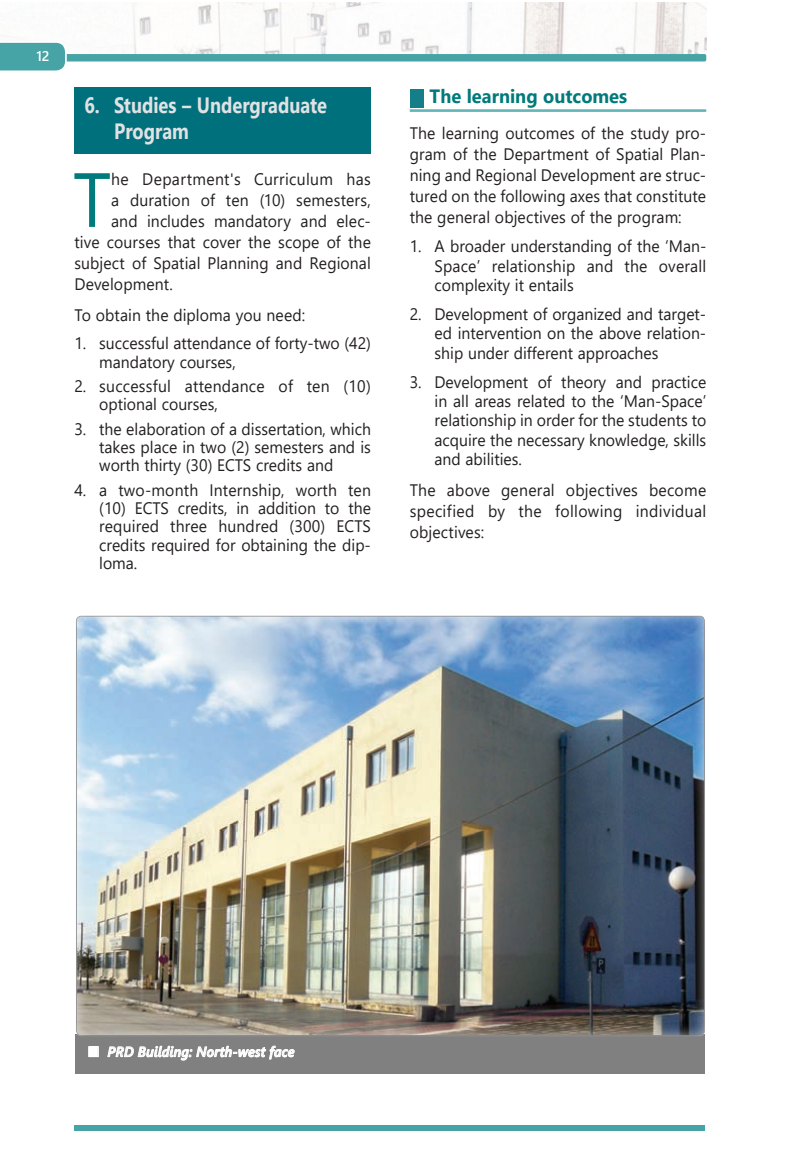
<style>
.page{position:relative;width:794px;height:1166px;background:#fff}
.page>*{position:absolute;margin:0;border:0;box-sizing:border-box;transform-origin:0 0}
.t1{font:76.65px "Segoe UI";color:#007a7b;scale:.95 1}
.t2{font:700 22.05px/26.2px "Segoe UI";color:#e1e2e4;scale:.83 1}
.t3{font:700 19.25px "Segoe UI";color:#007a7b;scale:.95 1}
.t4{font:16.62px/18.4px "Segoe UI";color:#231f20;text-align:justify;scale:.95 1}
.t5{font:16.62px "Segoe UI";letter-spacing:.02em;color:#231f20;scale:.95 1}
.t6{font:italic 600 14px "Segoe UI";letter-spacing:.01em;color:#fff;scale:.95 1}
.t7{font:600 14px "Segoe UI";color:#fff}
</style>
<div class="page">
<img style="left:133px;top:3px;width:573px;height:38px">
<svg style="left:0;top:41px;width:706px;height:30px"></svg>
<div style="left:74px;top:1126px;width:630px;height:5px;background:#46a3a6"></div>
<div style="left:74px;top:87px;width:297px;height:67px;background:#00717c"></div>
<div style="left:410px;top:89px;width:13px;height:18px;background:#147e89"></div>
<hr style="left:410px;top:109px;width:296px;height:3px;background:#64b5b8">
<div style="left:75px;top:1034px;width:629px;height:39px;background:#808080"></div>
<div style="left:89px;top:1046px;width:10px;height:11px;border:1px solid #fff"></div>
<svg style="left:107px;top:1046px;width:187px;height:14px"></svg>
<div style="left:76px;top:615px;width:630px;height:422px;background:#fff;opacity:.75"></div>
<svg style="left:89px;top:1046px;width:9px;height:10px"></svg>
<p class="t7" style="left:36px;top:43px;width:15px">12</p>
<h2 class="t2" style="left:114px;top:90px;width:258px;text-indent:-30px">6. Studies – Undergraduate<br>Program</h2>
<h1 class="t1" style="left:73px;top:127px;width:42px">T</h1>
<p class="t5" style="left:111px;top:163px;width:275px">he Department's Curriculum has</p>
<p class="t4" style="left:111px;top:189px;width:275px">a duration of ten (10) semesters,</p>
<p class="t4" style="left:111px;top:210px;width:275px">and includes mandatory and elec-</p>
<p class="t4" style="left:74px;top:231px;width:313px">tive courses that cover the scope of the</p>
<p class="t4" style="left:74px;top:252px;width:313px">subject of Spatial Planning and Regional</p>
<p class="t4" style="left:74px;top:273px;width:105px">Development.</p>
<p class="t4" style="left:74px;top:304px;width:244px">To obtain the diploma you need:</p>
<p class="t4" style="left:99px;top:332px;width:287px;text-indent:-25px">1. successful attendance of forty-two (42) mandatory courses,</p>
<p class="t4" style="left:99px;top:375px;width:287px;text-indent:-25px">2. successful attendance of ten (10) optional courses,</p>
<p class="t4" style="left:99px;top:418px;width:287px;text-indent:-25px">3. the elaboration of a dissertation, which takes place in two (2) semesters and is worth thirty (30) ECTS credits and</p>
<p class="t4" style="left:99px;top:479px;width:287px;text-indent:-25px">4. a two-month Internship, worth ten (10) ECTS credits, in addition to the required three hundred (300) ECTS credits required for obtaining the dip&shy;loma.</p>
<p class="t3" style="left:429px;top:78px;width:209px">The learning outcomes</p>
<p class="t4" style="left:410px;top:121px;width:314px;line-height:21px">The learning outcomes of the study pro&shy;gram of the Department of Spatial Plan&shy;ning and Regional Development are struc&shy;tured on the following axes that constitute the general objectives of the program:</p>
<p class="t4" style="left:434px;top:235px;width:287px;line-height:19.2px;text-indent:-25px">1. A broader understanding of the ‘Man-Space’ relationship and the overall complexity it entails</p>
<p class="t4" style="left:434px;top:303px;width:287px;line-height:19.2px;text-indent:-25px">2. Development of organized and target&shy;ed intervention on the above relation&shy;ship under different approaches</p>
<p class="t4" style="left:434px;top:371px;width:287px;line-height:19.2px;text-indent:-25px">3. Development of theory and practice in all areas related to the ‘Man-Space’ relationship in order for the students to acquire the necessary knowledge, skills and abilities.</p>
<p class="t4" style="left:410px;top:478px;width:314px;line-height:21px">The above general objectives become specified by the following individual objectives:</p>
<p class="t6" style="left:107px;top:1038px;width:198px">PRD Building: North-west face</p>
</div>
